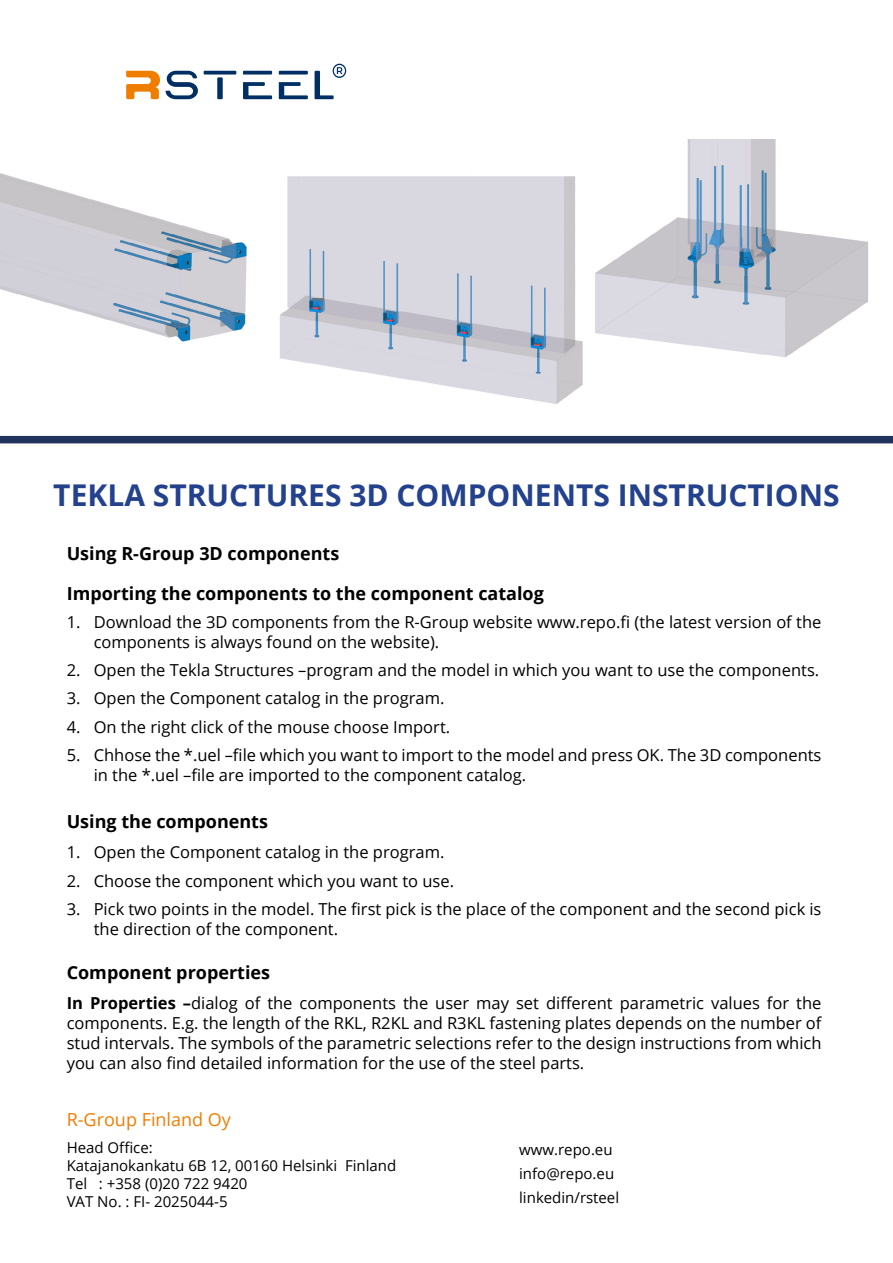
<style>
.page{position:relative;width:893px;height:1263px;background:#fff}
.page>*{position:absolute;margin:0;border:0;box-sizing:border-box;transform-origin:0 0}
.t1{font:700 30px "Open Sans";color:#23418d}
.t2{font:700 18px "Open Sans";color:#000}
.t3{font:18px "Open Sans";color:#ef7d00}
.t4{font:16.5px/19.8px "Open Sans";color:#000}
.t5{font:15px/18px "Open Sans";color:#000}
.s1{font-weight:700}
</style>
<div class="page">
<img style="left:0;top:140px;width:868px;height:264px">
<svg style="left:126px;top:64px;width:220px;height:35px"></svg>
<div style="left:0;top:436px;width:893px;height:7px;background:#1f335c"></div>
<h1 class="t1" style="left:53px;top:474px;width:788px">TEKLA STRUCTURES 3D COMPONENTS INSTRUCTIONS</h1>
<p class="t2" style="left:67px;top:541px;width:274px">Using R-Group 3D components</p>
<p class="t2" style="left:67px;top:580px;width:479px">Importing the components to the component catalog</p>
<p class="t4" style="left:94px;top:612px;width:729px;text-indent:-27px">1. Download the 3D components from the R-Group website www.repo.fi (the latest version of the components is always found on the website).</p>
<p class="t4" style="left:67px;top:660px;width:754px">2. Open the Tekla Structures –program and the model in which you want to use the components.</p>
<p class="t4" style="left:67px;top:688px;width:379px">3. Open the Component catalog in the program.</p>
<p class="t4" style="left:67px;top:716px;width:385px">4. On the right click of the mouse choose Import.</p>
<p class="t4" style="left:94px;top:745px;width:729px;text-indent:-27px">5. Chhose the *.uel –file which you want to import to the model and press OK. The 3D components in the *.uel –file are imported to the component catalog.</p>
<p class="t2" style="left:67px;top:809px;width:203px">Using the components</p>
<p class="t4" style="left:67px;top:842px;width:379px">1. Open the Component catalog in the program.</p>
<p class="t4" style="left:67px;top:870px;width:389px">2. Choose the component which you want to use.</p>
<p class="t4" style="left:94px;top:899px;width:729px;text-indent:-27px">3. Pick two points in the model. The first pick is the place of the component and the second pick is the direction of the component.</p>
<p class="t2" style="left:67px;top:960px;width:205px">Component properties</p>
<p class="t4" style="left:67px;top:993px;width:756px;text-align:justify"><span class="s1">In Properties –</span>dialog of the components the user may set different parametric values for the components. E.g. the length of the RKL, R2KL and R3KL fastening plates depends on the number of stud intervals. The symbols of the parametric selections refer to the design instructions from which you can also find detailed information for the use of the steel parts.</p>
<p class="t3" style="left:67px;top:1107px;width:166px">R-Group Finland Oy</p>
<p class="t5" style="left:67px;top:1138px;width:331px">Head Office:<br>Katajanokankatu 6B 12, 00160 Helsinki Finland<br>Tel : +358 (0)20 722 9420<br>VAT No. : FI- 2025044-5</p>
<p class="t5" style="left:519px;top:1137px;width:101px;line-height:24px">www.repo.eu info@repo.eu linkedin/rsteel</p>
</div>
